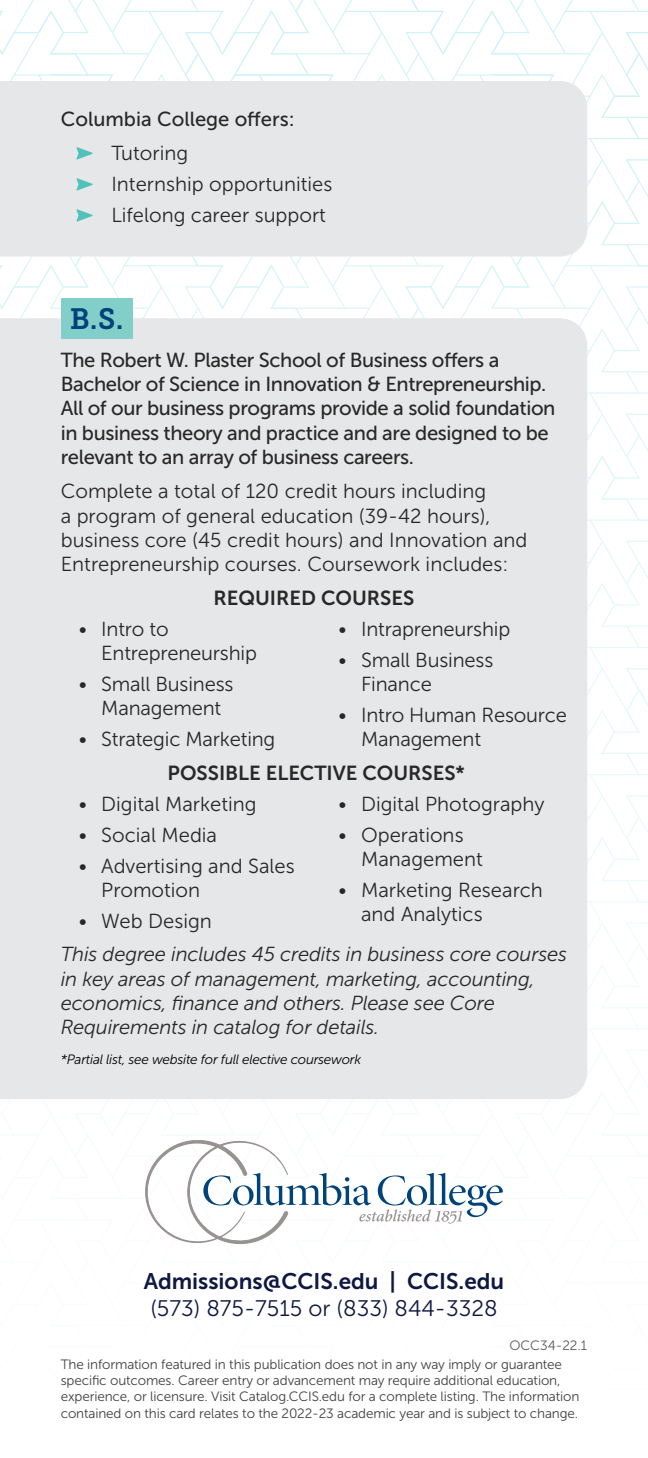
<style>
.page{position:relative;width:648px;height:1458px;background:#fff}
.page>*{position:absolute;margin:0;border:0;box-sizing:border-box;transform-origin:0 0}
.t1{font:29.25px "Museo Slab 700";color:#00427a}
.t2{font:22.5px "Museo Sans 700";color:#0e1840}
.t3{font:22.5px "Museo Sans 300";color:#0e1840}
.t4{font:20.25px/24.3px "Museo Sans 300";color:#292829}
.t5{font:20.25px/24.3px "Museo Sans 500";letter-spacing:-.02em;color:#292829}
.t6{font:italic 20.25px/24.3px "Museo Sans 300";letter-spacing:-.01em;color:#292829}
.t7{font:20.25px "Museo Sans 700";color:#292829}
.t8{font:20.25px "Museo Sans 500";color:#292829}
.t9{font:13.5px/16.2px "Museo Sans 300";letter-spacing:-.01em;color:#414042}
.t10{font:italic 13.5px "Museo Sans 300";letter-spacing:-.02em;color:#000}
.t11{font:13.5px "Museo Sans 300";color:#58595b}
</style>
<div class="page">
<svg style="left:145px;top:1140px;width:358px;height:104px"></svg>
<div style="left:0;top:81px;width:587px;height:175px;background:#e6e7e8"></div>
<svg style="left:76px;top:147px;width:17px;height:13px"></svg>
<svg style="left:76px;top:178px;width:17px;height:13px"></svg>
<svg style="left:76px;top:209px;width:17px;height:13px"></svg>
<div style="left:0;top:318px;width:587px;height:781px;background:#e6e7e8"></div>
<div style="left:61px;top:298px;width:72px;height:41px;background:#82cfca"></div>
<p class="t8" style="left:61px;top:108px;width:236px">Columbia College offers:</p>
<p class="t4" style="left:111px;top:138px;width:223px;line-height:31.1px">Tutoring<br>Internship opportunities<br>Lifelong career support</p>
<h1 class="t1" style="left:70px;top:302px;width:55px">B.S.</h1>
<p class="t5" style="left:61px;top:348px;width:496px">The Robert W. Plaster School of Business offers a Bachelor of Science in Innovation &amp; Entrepreneurship.<br>All of our business programs provide a solid foundation in business theory and practice and are designed to be relevant to an array of business careers.</p>
<p class="t4" style="left:61px;top:479px;width:468px">Complete a total of 120 credit hours including<br>a program of general education (39-42 hours), business core (45 credit hours) and Innovation and Entrepreneurship courses. Coursework includes:</p>
<p class="t7" style="left:213px;top:586px;width:202px">REQUIRED COURSES</p>
<p class="t4" style="left:101px;top:617px;width:157px;text-indent:-22px">• Intro to<br>Entrepreneurship</p>
<p class="t4" style="left:79px;top:672px;width:156px;text-align:center">• Small Business<br>Management</p>
<p class="t4" style="left:79px;top:727px;width:198px">• Strategic Marketing</p>
<p class="t4" style="left:339px;top:617px;width:173px">• Intrapreneurship</p>
<p class="t4" style="left:361px;top:648px;width:134px;text-indent:-22px">• Small Business<br>Finance</p>
<p class="t4" style="left:361px;top:703px;width:207px;text-indent:-22px">• Intro Human Resource<br>Management</p>
<p class="t7" style="left:168px;top:761px;width:299px">POSSIBLE ELECTIVE COURSES*</p>
<p class="t4" style="left:79px;top:792px;width:179px">• Digital Marketing</p>
<p class="t4" style="left:79px;top:823px;width:140px">• Social Media</p>
<p class="t4" style="left:101px;top:854px;width:195px;text-indent:-22px">• Advertising and Sales<br>Promotion</p>
<p class="t4" style="left:79px;top:909px;width:135px">• Web Design</p>
<p class="t4" style="left:339px;top:792px;width:208px">• Digital Photography</p>
<p class="t4" style="left:361px;top:823px;width:123px;text-indent:-22px">• Operations<br>Management</p>
<p class="t4" style="left:361px;top:878px;width:183px;text-indent:-22px">• Marketing Research and Analytics</p>
<p class="t6" style="left:61px;top:942px;width:508px">This degree includes 45 credits in business core courses in key areas of management, marketing, accounting, economics, finance and others. Please see Core Requirements in catalog for details.</p>
<p class="t10" style="left:61px;top:1052px;width:302px">*Partial list, see website for full elective coursework</p>
<p class="t2" style="left:144px;top:1269px;width:362px">Admissions@CCIS.edu | CCIS.edu</p>
<p class="t3" style="left:150px;top:1296px;width:349px">(573) 875-7515 or (833) 844-3328</p>
<p class="t11" style="left:509px;top:1338px;width:79px">OCC34-22.1</p>
<p class="t9" style="left:61px;top:1356px;width:520px">The information featured in this publication does not in any way imply or guarantee specific outcomes. Career entry or advancement may require additional education, experience, or licensure. Visit Catalog.CCIS.edu for a complete listing. The information contained on this card relates to the 2022-23 academic year and is subject to change.</p>
</div>
